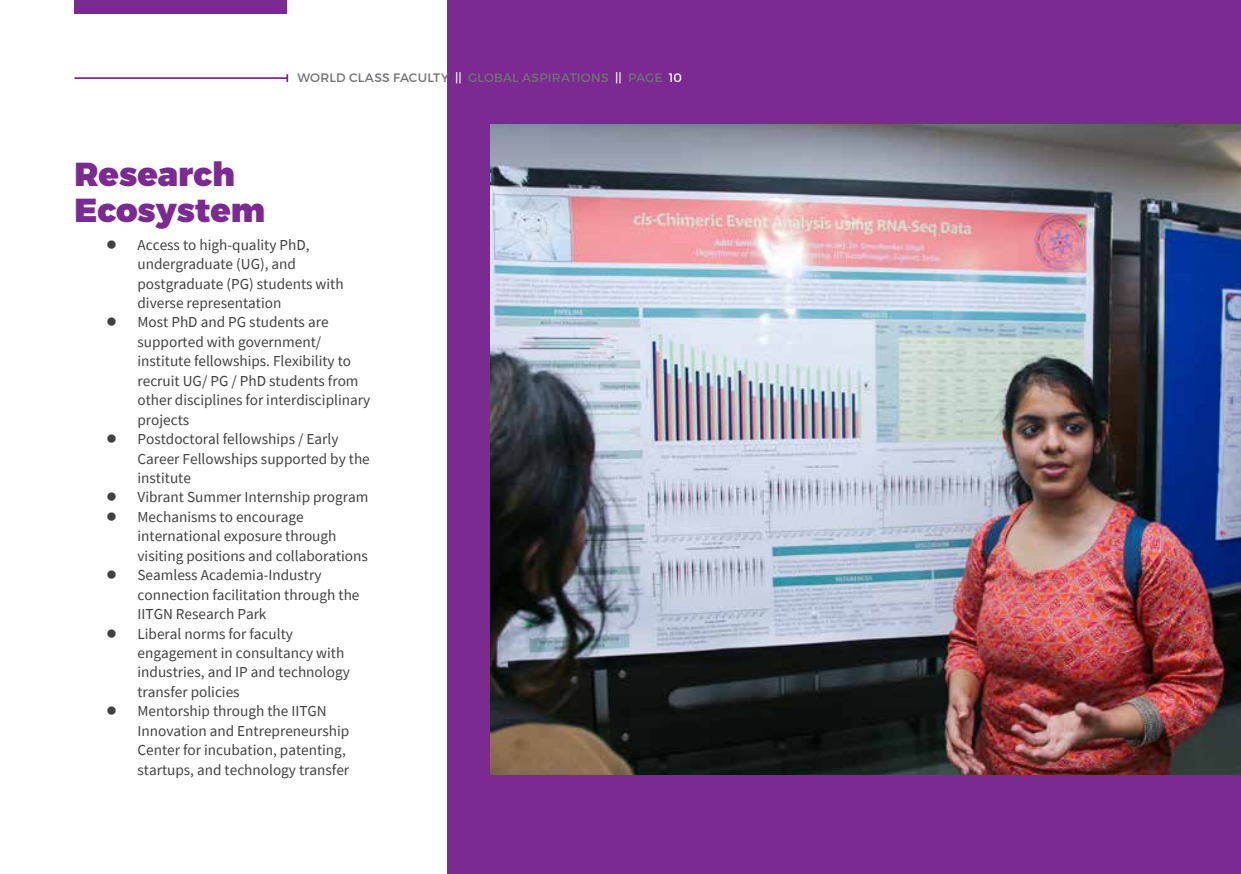
<style>
.page{position:relative;width:1241px;height:874px;background:#fff}
.page>*{position:absolute;margin:0;border:0;box-sizing:border-box;transform-origin:0 0}
.t1{font:900 33.25px/36.1px "Montserrat";color:#7a2a90}
.t2{font:15.22px/19.4px "Source Sans Pro";color:#414042}
.t3{font:12.25px "Montserrat";letter-spacing:.015em;color:#717275}
.s1{color:#fff}
.s2{font-family:"Arial";font-size:19.25px}
</style>
<div class="page">
<div style="left:447px;top:0;width:793px;height:873px;background:#7a2a90"></div>
<img style="left:491px;top:124px;width:749px;height:650px">
<hr style="left:74px;top:77px;width:213px;height:2px;background:#7a2a90">
<svg style="left:286px;top:74px;width:2px;height:8px"></svg>
<div style="left:74px;top:0;width:213px;height:14px;background:#7a2a90"></div>
<p class="t3" style="left:297px;top:71px;width:386px">WORLD CLASS FACULTY <span class="s1">||</span> GLOBAL ASPIRATIONS <span class="s1">||</span> PAGE <span class="s1">10</span></p>
<h1 class="t1" style="left:74px;top:157px;width:192px">Research<br>Ecosystem</h1>
<p class="t2" style="left:137px;top:235px;width:208px;text-indent:-31px"><span class="s2">●</span> Access to high-quality PhD, undergraduate (UG), and postgraduate (PG) students with diverse representation</p>
<p class="t2" style="left:137px;top:312px;width:234px;text-indent:-31px"><span class="s2">●</span> Most PhD and PG students are supported with government/ institute fellowships. Flexibility to recruit UG/ PG / PhD students from other disciplines for interdisciplinary projects</p>
<p class="t2" style="left:137px;top:429px;width:234px;text-indent:-31px"><span class="s2">●</span> Postdoctoral fellowships / Early<br>Career Fellowships supported by the institute</p>
<p class="t2" style="left:106px;top:487px;width:264px"><span class="s2">●</span> Vibrant Summer Internship program</p>
<p class="t2" style="left:137px;top:506px;width:232px;text-indent:-31px"><span class="s2">●</span> Mechanisms to encourage international exposure through visiting positions and collaborations</p>
<p class="t2" style="left:137px;top:565px;width:223px;text-indent:-31px"><span class="s2">●</span> Seamless Academia-Industry connection facilitation through the<br>IITGN Research Park</p>
<p class="t2" style="left:137px;top:623px;width:214px;text-indent:-31px"><span class="s2">●</span> Liberal norms for faculty engagement in consultancy with industries, and IP and technology transfer policies</p>
<p class="t2" style="left:137px;top:701px;width:213px;text-indent:-31px"><span class="s2">●</span> Mentorship through the IITGN Innovation and Entrepreneurship Center for incubation, patenting, startups, and technology transfer</p>
</div>
